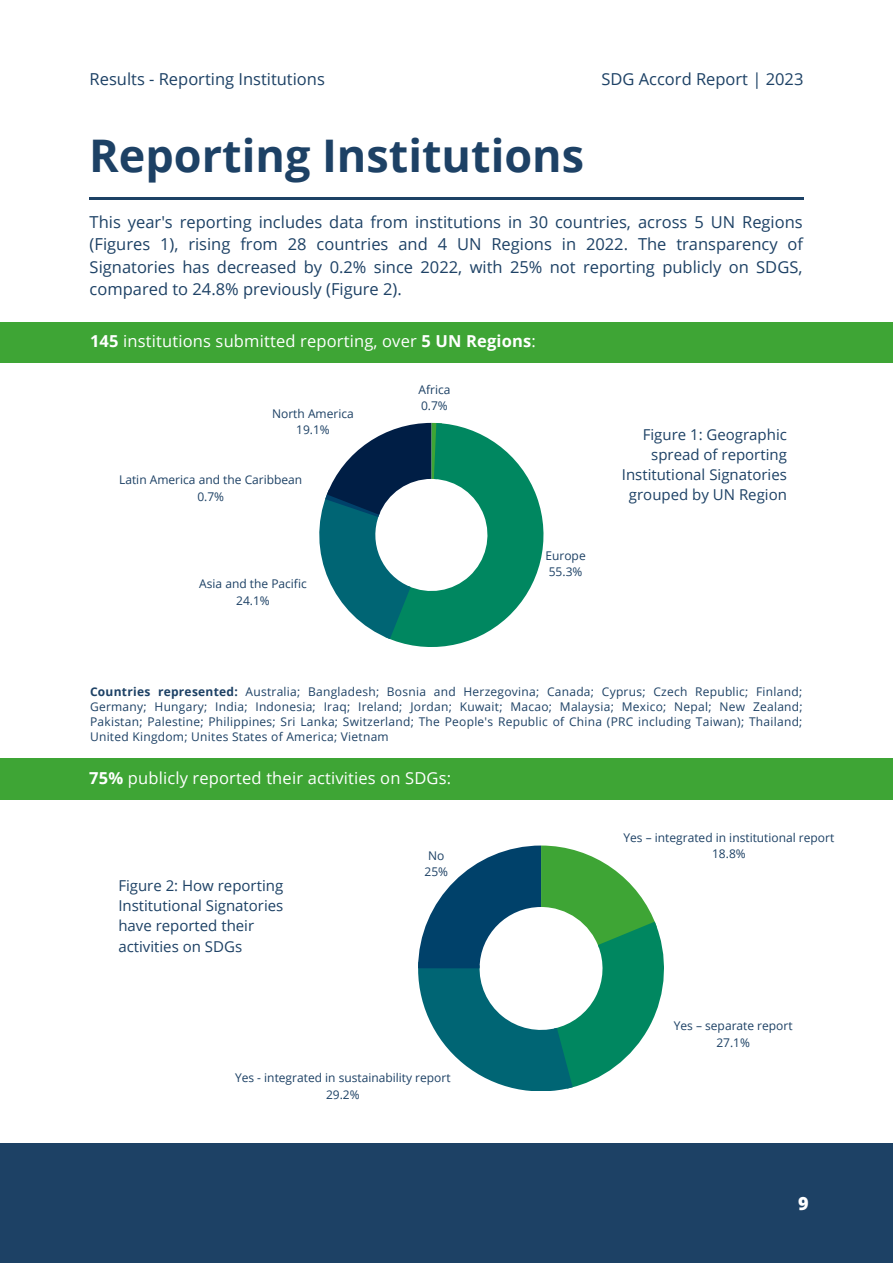
<style>
.page{position:relative;width:893px;height:1264px;background:#fff}
.page>*{position:absolute;margin:0;border:0;box-sizing:border-box;transform-origin:0 0}
.t1{font:700 45px "Open Sans";color:#1d4165}
.t2{font:800 18px "Open Sans";color:#fff}
.t3{font:16.5px/22.5px "Open Sans";color:#1d4165;text-align:justify}
.t4{font:16.5px "Open Sans";letter-spacing:.01em;color:#fff}
.t5{font:15px/20.2px "Open Sans";color:#1d4165;text-align:right}
.t6{font:12px/15px "Open Sans";color:#1d4165;text-align:justify}
.s1{font-weight:700}
</style>
<div class="page">
<div style="left:0;top:1143px;width:892px;height:119px;background:#1d4165"></div>
<div style="left:0;top:322px;width:892px;height:40px;background:#3ea535"></div>
<svg style="left:319px;top:423px;width:224px;height:224px"></svg>
<div style="left:0;top:758px;width:892px;height:42px;background:#3ea535"></div>
<svg style="left:418px;top:845px;width:246px;height:246px"></svg>
<hr style="left:89px;top:197px;width:714px;height:2px;background:#1d4165">
<p class="t3" style="left:90px;top:68px;width:237px">Results - Reporting Institutions</p>
<p class="t3" style="left:601px;top:68px;width:203px">SDG Accord Report | 2023</p>
<p class="t1" style="left:89px;top:124px;width:496px">Reporting Institutions</p>
<p class="t3" style="left:90px;top:210px;width:714px">This year's reporting includes data from institutions in 30 countries, across 5 UN Regions (Figures 1), rising from 28 countries and 4 UN Regions in 2022. The transparency of Signatories has decreased by 0.2% since 2022, with 25% not reporting publicly on SDGS, compared to 24.8% previously (Figure 2).</p>
<p class="t4" style="left:90px;top:330px;width:447px"><span class="s1">145</span> institutions submitted reporting, over <span class="s1">5 UN Regions</span>:</p>
<p class="t6" style="left:272px;top:405px;width:83px">North America</p>
<p class="t6" style="left:296px;top:422px;width:35px">19.1%</p>
<p class="t6" style="left:119px;top:472px;width:185px">Latin America and the Caribbean</p>
<p class="t6" style="left:197px;top:488px;width:28px">0.7%</p>
<p class="t6" style="left:418px;top:381px;width:33px">Africa</p>
<p class="t6" style="left:421px;top:398px;width:28px">0.7%</p>
<p class="t6" style="left:199px;top:576px;width:109px">Asia and the Pacific</p>
<p class="t6" style="left:236px;top:593px;width:35px">24.1%</p>
<p class="t6" style="left:545px;top:547px;width:42px">Europe</p>
<p class="t6" style="left:548px;top:564px;width:35px">55.3%</p>
<p class="t5" style="left:621px;top:423px;width:166px">Figure 1: Geographic spread of reporting<br>Institutional Signatories grouped by UN Region</p>
<p class="t6" style="left:90px;top:683px;width:714px"><span class="s1">Countries represented:</span> Australia; Bangladesh; Bosnia and Herzegovina; Canada; Cyprus; Czech Republic; Finland; Germany; Hungary; India; Indonesia; Iraq; Ireland; Jordan; Kuwait; Macao; Malaysia; Mexico; Nepal; New Zealand; Pakistan; Palestine; Philippines; Sri Lanka; Switzerland; The People's Republic of China (PRC including Taiwan); Thailand; United Kingdom; Unites States of America; Vietnam</p>
<p class="t4" style="left:89px;top:766px;width:363px"><span class="s1">75%</span> publicly reported their activities on SDGs:</p>
<p class="t5" style="left:118px;top:874px;width:166px;text-align:left">Figure 2: How reporting<br>Institutional Signatories have reported their activities on SDGs</p>
<p class="t6" style="left:428px;top:847px;width:18px">No</p>
<p class="t6" style="left:424px;top:864px;width:25px">25%</p>
<p class="t6" style="left:235px;top:1069px;width:217px">Yes - integrated in sustainability report</p>
<p class="t6" style="left:326px;top:1086px;width:35px">29.2%</p>
<p class="t6" style="left:623px;top:829px;width:212px">Yes – integrated in institutional report</p>
<p class="t6" style="left:712px;top:846px;width:35px">18.8%</p>
<p class="t6" style="left:673px;top:1018px;width:120px">Yes – separate report</p>
<p class="t6" style="left:716px;top:1034px;width:35px">27.1%</p>
<p class="t2" style="left:798px;top:1190px;width:12px">9</p>
</div>
